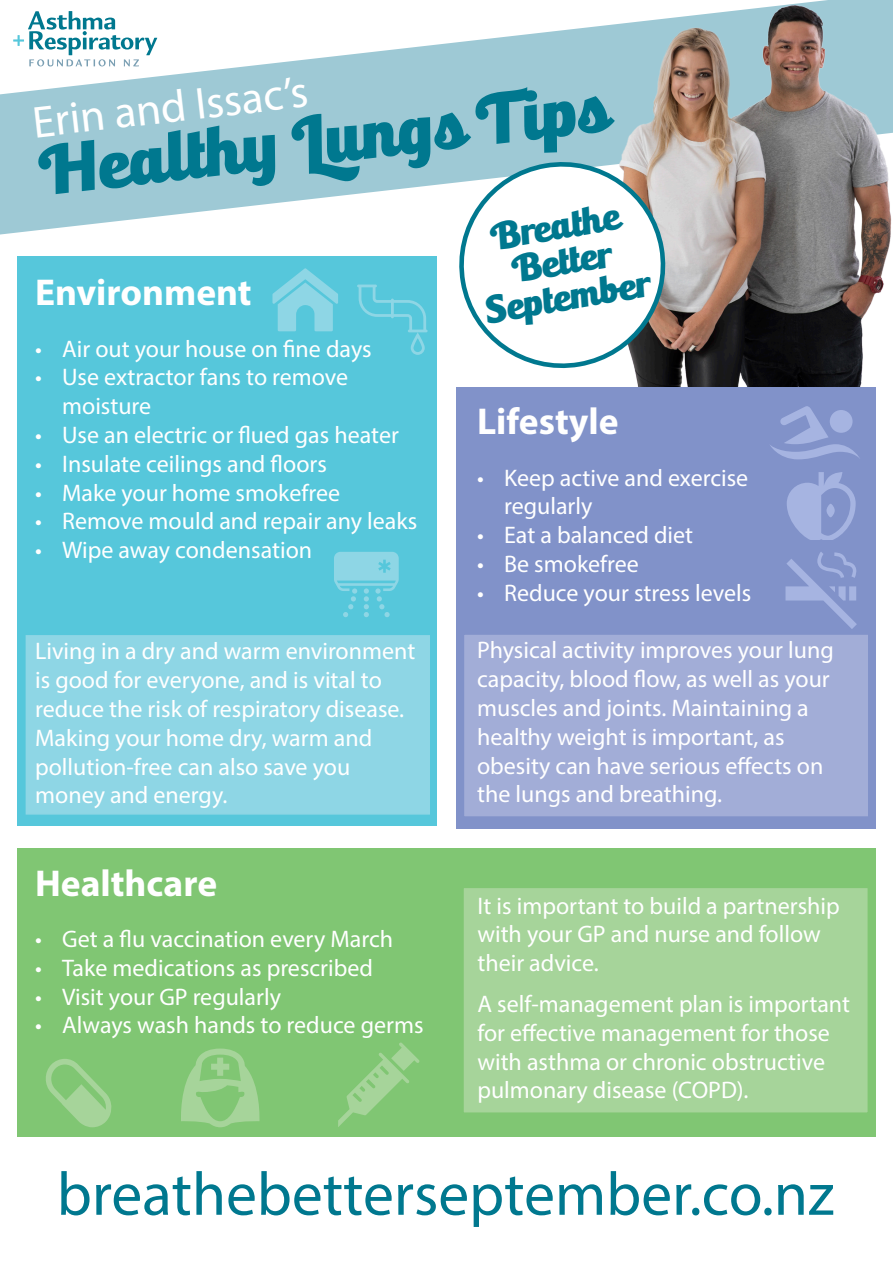
<style>
.page{position:relative;width:893px;height:1263px;background:#fff}
.page>*{position:absolute;margin:0;border:0;box-sizing:border-box;transform-origin:0 0}
.t1{font:61.5px "Myriad Pro";color:#00788f}
.t2{font:45px "Myriad Pro";color:#fff}
.t3{font:700 37.5px "Myriad Pro";color:#fff}
.t4{font:24px/28.8px "Myriad Pro";color:#fff}
</style>
<div class="page">
<svg style="left:0;top:25px;width:605px;height:209px;fill:#9ec9d5"></svg>
<svg style="left:13px;top:11px;width:144px;height:55px"></svg>
<img style="left:605px;top:0;width:288px;height:387px">
<div style="left:456px;top:387px;width:420px;height:442px;background:#8192c9"></div>
<div style="left:463px;top:633px;width:406px;height:185px;background:#a2add7;border:2px solid #8192c9"></div>
<svg style="left:787px;top:472px;width:69px;height:67px"></svg>
<svg style="left:785px;top:552px;width:72px;height:77px"></svg>
<svg style="left:770px;top:406px;width:89px;height:53px"></svg>
<div style="left:17px;top:256px;width:420px;height:570px;background:#56c7db"></div>
<div style="left:26px;top:635px;width:404px;height:179px;background:#8ed6e5"></div>
<svg style="left:334px;top:552px;width:65px;height:65px"></svg>
<svg style="left:272px;top:268px;width:66px;height:63px"></svg>
<svg style="left:357px;top:284px;width:71px;height:71px"></svg>
<div style="left:17px;top:848px;width:859px;height:289px;background:#80c673"></div>
<div style="left:462px;top:887px;width:407px;height:227px;background:#a6d49a;border:2px solid #80c673"></div>
<svg style="left:46px;top:1059px;width:66px;height:68px"></svg>
<svg style="left:181px;top:1048px;width:79px;height:79px"></svg>
<svg style="left:338px;top:1042px;width:82px;height:85px"></svg>
<svg style="left:454px;top:160px;width:217px;height:214px"></svg>
<div style="left:36px;top:123px;width:244px;height:73px;background:#9ec9d5"></div>
<svg style="left:290px;top:87px;width:326px;height:100px;background:#a1cbd6"></svg>
<svg style="left:483px;top:204px;width:170px;height:122px"></svg>
<p class="t2" style="left:30px;top:94px;width:278px;rotate:-6deg">Erin and Issac’s</p>
<p class="t3" style="left:35px;top:268px;width:218px">Environment</p>
<p class="t4" style="left:35px;top:334px;width:338px">• Air out your house on fine days</p>
<p class="t4" style="left:62px;top:363px;width:288px;text-indent:-27px">• Use extractor fans to remove moisture</p>
<p class="t4" style="left:35px;top:420px;width:365px">• Use an electric or flued gas heater</p>
<p class="t4" style="left:35px;top:449px;width:293px">• Insulate ceilings and floors</p>
<p class="t4" style="left:35px;top:478px;width:307px">• Make your home smokefree</p>
<p class="t4" style="left:35px;top:507px;width:384px">• Remove mould and repair any leaks</p>
<p class="t4" style="left:35px;top:535px;width:279px">• Wipe away condensation</p>
<p class="t4" style="left:35px;top:636px;width:382px">Living in a dry and warm environment is good for everyone, and is vital to reduce the risk of respiratory disease.<br>Making your home dry, warm and pollution-free can also save you money and energy.</p>
<p class="t3" style="left:35px;top:859px;width:183px">Healthcare</p>
<p class="t4" style="left:35px;top:924px;width:360px">• Get a flu vaccination every March</p>
<p class="t4" style="left:35px;top:953px;width:339px">• Take medications as prescribed</p>
<p class="t4" style="left:35px;top:982px;width:247px">• Visit your GP regularly</p>
<p class="t4" style="left:35px;top:1011px;width:390px">• Always wash hands to reduce germs</p>
<p class="t3" style="left:477px;top:397px;width:143px">Lifestyle</p>
<p class="t4" style="left:504px;top:463px;width:246px;text-indent:-27px">• Keep active and exercise regularly</p>
<p class="t4" style="left:477px;top:520px;width:218px">• Eat a balanced diet</p>
<p class="t4" style="left:477px;top:549px;width:163px">• Be smokefree</p>
<p class="t4" style="left:477px;top:578px;width:276px">• Reduce your stress levels</p>
<p class="t4" style="left:477px;top:636px;width:358px">Physical activity improves your lung capacity, blood flow, as well as your muscles and joints. Maintaining a healthy weight is important, as obesity can have serious effects on the lungs and breathing.</p>
<p class="t4" style="left:477px;top:891px;width:364px">It is important to build a partnership with your GP and nurse and follow their advice.</p>
<p class="t4" style="left:477px;top:989px;width:374px">A self-management plan is important for effective management for those with asthma or chronic obstructive pulmonary disease (COPD).</p>
<p class="t1" style="left:57px;top:1156px;width:779px">breathebetterseptember.co.nz</p>
</div>
